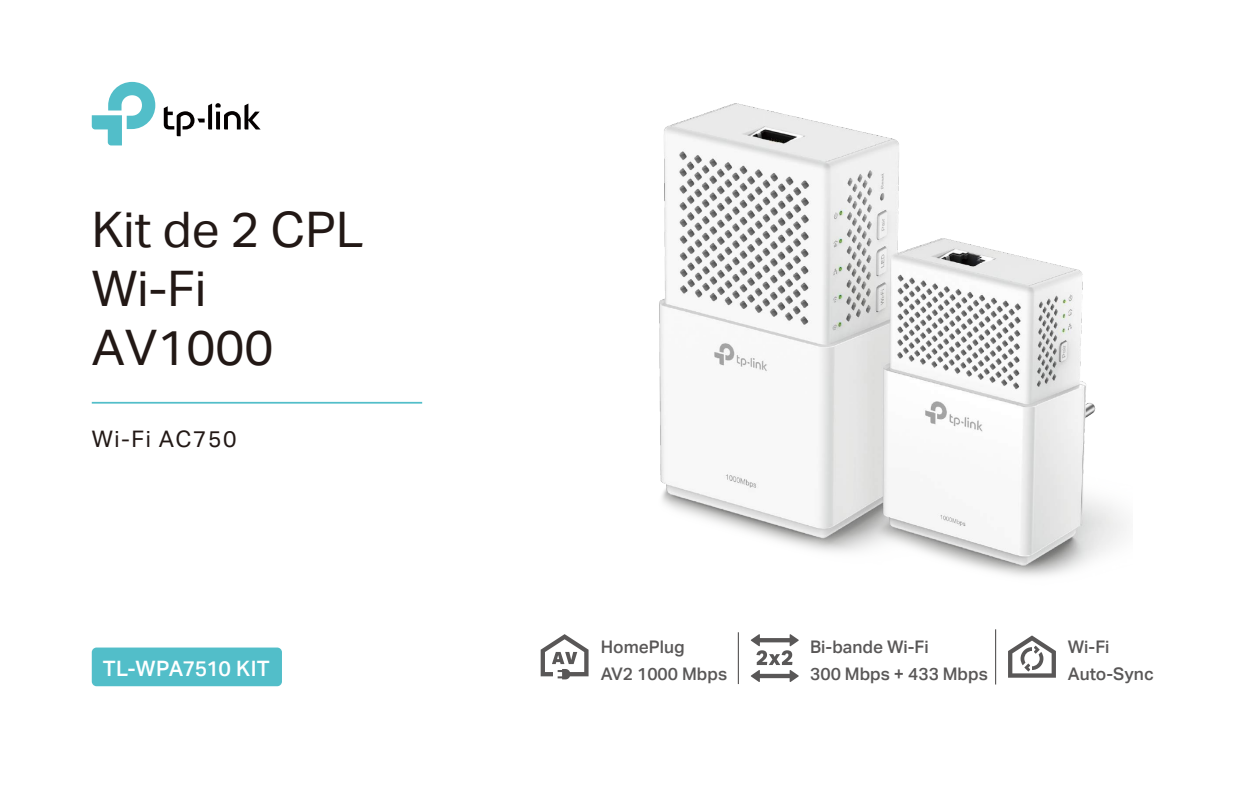
<style>
.page{position:relative;width:1260px;height:788px;background:#fff}
.page>*{position:absolute;margin:0;border:0;box-sizing:border-box;transform-origin:0 0}
.t1{font:49px/58.8px "TP Link Aktiv Regular";color:#221815}
.t2{font:22.75px "TP Link Aktiv Regular";letter-spacing:.065em;color:#221815}
.t3{font:21.18px "TP Link Aktiv Medium";letter-spacing:-.02em;color:#fff}
.t4{font:17.32px/26.2px "TP Link Aktiv Medium";color:#595757}
</style>
<div class="page">
<svg style="left:92px;top:82px;width:63px;height:63px"></svg>
<svg style="left:164px;top:103px;width:97px;height:33px"></svg>
<hr style="left:92px;top:402px;width:330px;height:1px;background:#52bec9">
<div style="left:92px;top:647px;width:190px;height:39px;background:#52bec9;border-radius:5px"></div>
<svg style="left:541px;top:634px;width:48px;height:45px"></svg>
<svg style="left:751px;top:634px;width:48px;height:48px"></svg>
<hr style="left:738px;top:632px;width:1px;height:52px;background:#595757">
<hr style="left:995px;top:629px;width:1px;height:55px;background:#595757">
<svg style="left:1008px;top:635px;width:48px;height:42px"></svg>
<img style="left:659px;top:103px;width:468px;height:474px">
<h1 class="t1" style="left:92px;top:201px;width:273px">Kit de 2 CPL<br>Wi-Fi<br>AV1000</h1>
<h2 class="t2" style="left:92px;top:426px;width:146px">Wi-Fi AC750</h2>
<p class="t3" style="left:103px;top:656px;width:169px">TL-WPA7510 KIT</p>
<p class="t4" style="left:601px;top:634px;width:128px">HomePlug<br>AV2 1000 Mbps</p>
<p class="t4" style="left:810px;top:634px;width:179px">Bi-bande Wi-Fi<br>300 Mbps + 433 Mbps</p>
<p class="t4" style="left:1068px;top:634px;width:88px">Wi-Fi<br>Auto-Sync</p>
</div>
